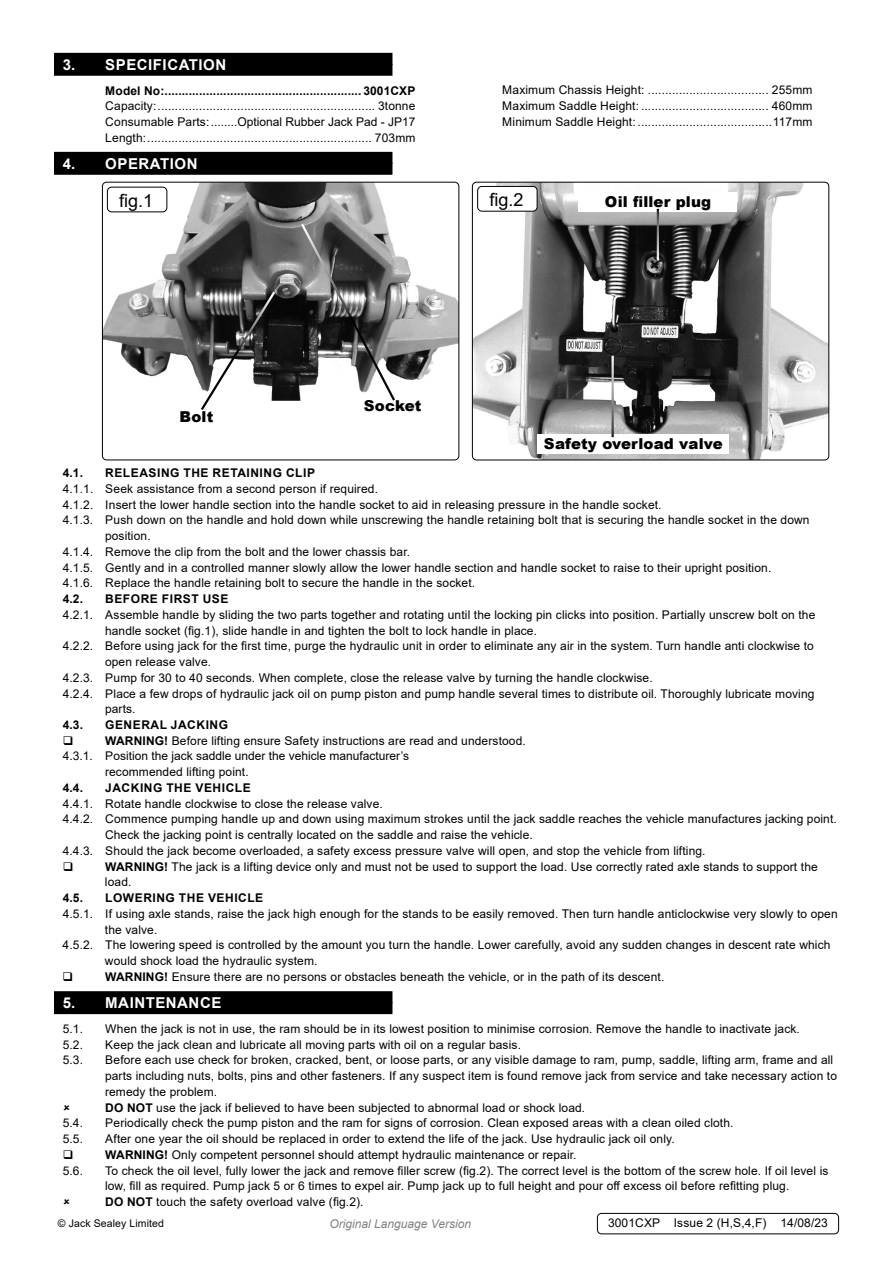
<style>
.page{position:relative;width:893px;height:1263px;background:#fff}
.page>*{position:absolute;margin:0;border:0;box-sizing:border-box;transform-origin:0 0}
.t1{font:18px "Arial";color:#000}
.t2{font:900 15px "Arial";letter-spacing:.01em;color:#000}
.t3{font:700 15px "Arial";letter-spacing:.035em;color:#fff}
.t4{font:12px/15.8px "Arial";letter-spacing:.01em;color:#000}
.t5{font:700 12px "Arial";letter-spacing:.045em;color:#000}
.t6{font:700 12px "Arial";letter-spacing:.01em;color:#000}
.t7{font:italic 12px "Arial";color:#818181}
.t8{font:10.5px "Arial";letter-spacing:.01em;color:#000}
.s1{font-weight:700}
</style>
<div class="page">
<div style="left:54px;top:64px;width:338px;height:12px;background:#000"></div>
<div style="left:54px;top:53px;width:338px;height:12px;background:#000"></div>
<div style="left:54px;top:163px;width:338px;height:12px;background:#000"></div>
<div style="left:54px;top:152px;width:338px;height:12px;background:#000"></div>
<div style="left:54px;top:1002px;width:338px;height:12px;background:#000"></div>
<div style="left:54px;top:991px;width:338px;height:12px;background:#000"></div>
<img style="left:102px;top:182px;width:357px;height:219px">
<div style="left:102px;top:182px;width:357px;height:278px;border:1px solid #000;border-radius:4px"></div>
<div style="left:107px;top:187px;width:60px;height:25px;background:#fff;border-radius:4px"></div>
<div style="left:107px;top:187px;width:60px;height:25px;border:1px solid #000;border-radius:4px"></div>
<svg style="left:199px;top:289px;width:78px;height:121px"></svg>
<svg style="left:299px;top:221px;width:98px;height:180px"></svg>
<img style="left:472px;top:182px;width:357px;height:278px">
<div style="left:472px;top:182px;width:357px;height:278px;border:1px solid #000;border-radius:4px"></div>
<div style="left:478px;top:186px;width:59px;height:25px;background:#fff;border-radius:4px"></div>
<div style="left:477px;top:186px;width:60px;height:26px;border:1px solid #000;border-radius:4px"></div>
<div style="left:578px;top:192px;width:159px;height:20px;background:#fff"></div>
<hr style="left:657px;top:209px;width:2px;height:51px;background:#fff">
<div style="left:537px;top:434px;width:192px;height:20px;background:#fff"></div>
<hr style="left:611px;top:356px;width:3px;height:81px;background:#fff">
<div style="left:597px;top:1213px;width:242px;height:21px;border:1px solid #000;border-radius:4px"></div>
<p class="t3" style="left:63px;top:54px;width:165px">3. SPECIFICATION</p>
<p class="t6" style="left:105px;top:82px;width:312px">Model No:......................................................... 3001CXP</p>
<p class="t4" style="left:105px;top:98px;width:312px;text-align:justify">Capacity:............................................................... 3tonne Consumable Parts:........Optional Rubber Jack Pad - JP17<br>Length:................................................................. 703mm</p>
<p class="t3" style="left:63px;top:153px;width:136px">4. OPERATION</p>
<h1 class="t1" style="left:119px;top:188px;width:36px">fig.1</h1>
<p class="t4" style="left:502px;top:82px;width:312px;text-align:justify">Maximum Chassis Height: ................................... 255mm Maximum Saddle Height: ..................................... 460mm Minimum Saddle Height: .......................................117mm</p>
<h1 class="t1" style="left:489px;top:187px;width:36px">fig.2</h1>
<p class="t2" style="left:605px;top:191px;width:108px">Oil filler plug</p>
<p class="t2" style="left:179px;top:406px;width:36px">Bolt</p>
<p class="t2" style="left:364px;top:395px;width:59px">Socket</p>
<p class="t2" style="left:544px;top:433px;width:180px">Safety overload valve</p>
<p class="t5" style="left:63px;top:464px;width:22px">4.1.</p>
<p class="t5" style="left:105px;top:464px;width:211px">RELEASING THE RETAINING CLIP</p>
<p class="t4" style="left:63px;top:481px;width:317px">4.1.1. Seek assistance from a second person if required.</p>
<p class="t4" style="left:63px;top:496px;width:600px">4.1.2. Insert the lower handle section into the handle socket to aid in releasing pressure in the handle socket.</p>
<p class="t4" style="left:63px;top:512px;width:748px">4.1.3. Push down on the handle and hold down while unscrewing the handle retaining bolt that is securing the handle socket in the down</p>
<p class="t4" style="left:105px;top:528px;width:47px">position.</p>
<p class="t4" style="left:63px;top:544px;width:349px">4.1.4. Remove the clip from the bolt and the lower chassis bar.</p>
<p class="t4" style="left:63px;top:559px;width:710px">4.1.5. Gently and in a controlled manner slowly allow the lower handle section and handle socket to raise to their upright position.</p>
<p class="t4" style="left:63px;top:575px;width:414px">4.1.6. Replace the handle retaining bolt to secure the handle in the socket.</p>
<p class="t5" style="left:63px;top:590px;width:22px">4.2.</p>
<p class="t5" style="left:105px;top:590px;width:125px">BEFORE FIRST USE</p>
<p class="t4" style="left:63px;top:607px;width:754px">4.2.1. Assemble handle by sliding the two parts together and rotating until the locking pin clicks into position. Partially unscrew bolt on the</p>
<p class="t4" style="left:105px;top:622px;width:434px">handle socket (fig.1), slide handle in and tighten the bolt to lock handle in place.</p>
<p class="t4" style="left:63px;top:638px;width:753px">4.2.2. Before using jack for the first time, purge the hydraulic unit in order to eliminate any air in the system. Turn handle anti clockwise to</p>
<p class="t4" style="left:105px;top:654px;width:108px">open release valve.</p>
<p class="t4" style="left:63px;top:670px;width:591px">4.2.3. Pump for 30 to 40 seconds. When complete, close the release valve by turning the handle clockwise.</p>
<p class="t4" style="left:63px;top:685px;width:753px">4.2.4. Place a few drops of hydraulic jack oil on pump piston and pump handle several times to distribute oil. Thoroughly lubricate moving</p>
<p class="t4" style="left:105px;top:701px;width:32px">parts.</p>
<p class="t5" style="left:63px;top:716px;width:22px">4.3.</p>
<p class="t5" style="left:105px;top:716px;width:124px">GENERAL JACKING</p>
<p class="t4" style="left:105px;top:732px;width:422px"><span class="s1">WARNING!</span> Before lifting ensure Safety instructions are read and understood.</p>
<p class="t4" style="left:63px;top:748px;width:348px">4.3.1. Position the jack saddle under the vehicle manufacturer’s</p>
<p class="t4" style="left:105px;top:764px;width:145px">recommended lifting point.</p>
<p class="t5" style="left:63px;top:779px;width:22px">4.4.</p>
<p class="t5" style="left:105px;top:779px;width:147px">JACKING THE VEHICLE</p>
<p class="t4" style="left:63px;top:795px;width:322px">4.4.1. Rotate handle clockwise to close the release valve.</p>
<p class="t4" style="left:63px;top:811px;width:776px">4.4.2. Commence pumping handle up and down using maximum strokes until the jack saddle reaches the vehicle manufactures jacking point.</p>
<p class="t4" style="left:105px;top:827px;width:429px">Check the jacking point is centrally located on the saddle and raise the vehicle.</p>
<p class="t4" style="left:63px;top:843px;width:644px">4.4.3. Should the jack become overloaded, a safety excess pressure valve will open, and stop the vehicle from lifting.</p>
<p class="t4" style="left:105px;top:858px;width:714px"><span class="s1">WARNING!</span> The jack is a lifting device only and must not be used to support the load. Use correctly rated axle stands to support the</p>
<p class="t4" style="left:105px;top:874px;width:28px">load.</p>
<p class="t5" style="left:63px;top:889px;width:22px">4.5.</p>
<p class="t5" style="left:105px;top:889px;width:160px">LOWERING THE VEHICLE</p>
<p class="t4" style="left:63px;top:906px;width:777px">4.5.1. If using axle stands, raise the jack high enough for the stands to be easily removed. Then turn handle anticlockwise very slowly to open</p>
<p class="t4" style="left:105px;top:921px;width:54px">the valve.</p>
<p class="t4" style="left:63px;top:937px;width:769px">4.5.2. The lowering speed is controlled by the amount you turn the handle. Lower carefully, avoid any sudden changes in descent rate which</p>
<p class="t4" style="left:105px;top:953px;width:214px">would shock load the hydraulic system.</p>
<p class="t4" style="left:105px;top:969px;width:561px"><span class="s1">WARNING!</span> Ensure there are no persons or obstacles beneath the vehicle, or in the path of its descent.</p>
<p class="t3" style="left:63px;top:992px;width:160px">5. MAINTENANCE</p>
<p class="t4" style="left:63px;top:1021px;width:22px">5.1.</p>
<p class="t4" style="left:105px;top:1021px;width:696px">When the jack is not in use, the ram should be in its lowest position to minimise corrosion. Remove the handle to inactivate jack.</p>
<p class="t4" style="left:63px;top:1036px;width:22px">5.2.</p>
<p class="t4" style="left:105px;top:1036px;width:417px">Keep the jack clean and lubricate all moving parts with oil on a regular basis.</p>
<p class="t4" style="left:63px;top:1052px;width:22px">5.3.</p>
<p class="t4" style="left:105px;top:1052px;width:733px">Before each use check for broken, cracked, bent, or loose parts, or any visible damage to ram, pump, saddle, lifting arm, frame and all parts including nuts, bolts, pins and other fasteners. If any suspect item is found remove jack from service and take necessary action to remedy the problem.<br><span class="s1">DO NOT</span> use the jack if believed to have been subjected to abnormal load or shock load.</p>
<p class="t4" style="left:63px;top:1115px;width:22px">5.4.</p>
<p class="t4" style="left:105px;top:1115px;width:630px">Periodically check the pump piston and the ram for signs of corrosion. Clean exposed areas with a clean oiled cloth.</p>
<p class="t4" style="left:63px;top:1131px;width:22px">5.5.</p>
<p class="t4" style="left:105px;top:1131px;width:571px">After one year the oil should be replaced in order to extend the life of the jack. Use hydraulic jack oil only.<br><span class="s1">WARNING!</span> Only competent personnel should attempt hydraulic maintenance or repair.</p>
<p class="t4" style="left:63px;top:1162px;width:22px">5.6.</p>
<p class="t4" style="left:105px;top:1162px;width:725px">To check the oil level, fully lower the jack and remove filler screw (fig.2). The correct level is the bottom of the screw hole. If oil level is low, fill as required. Pump jack 5 or 6 times to expel air. Pump jack up to full height and pour off excess oil before refitting plug.<br><span class="s1">DO NOT</span> touch the safety overload valve (fig.2).</p>
<p class="t8" style="left:58px;top:1216px;width:108px">© Jack Sealey Limited</p>
<p class="t7" style="left:330px;top:1216px;width:143px">Original Language Version</p>
<p class="t4" style="left:608px;top:1214px;width:221px">3001CXP Issue 2 (H,S,4,F) 14/08/23</p>
</div>
